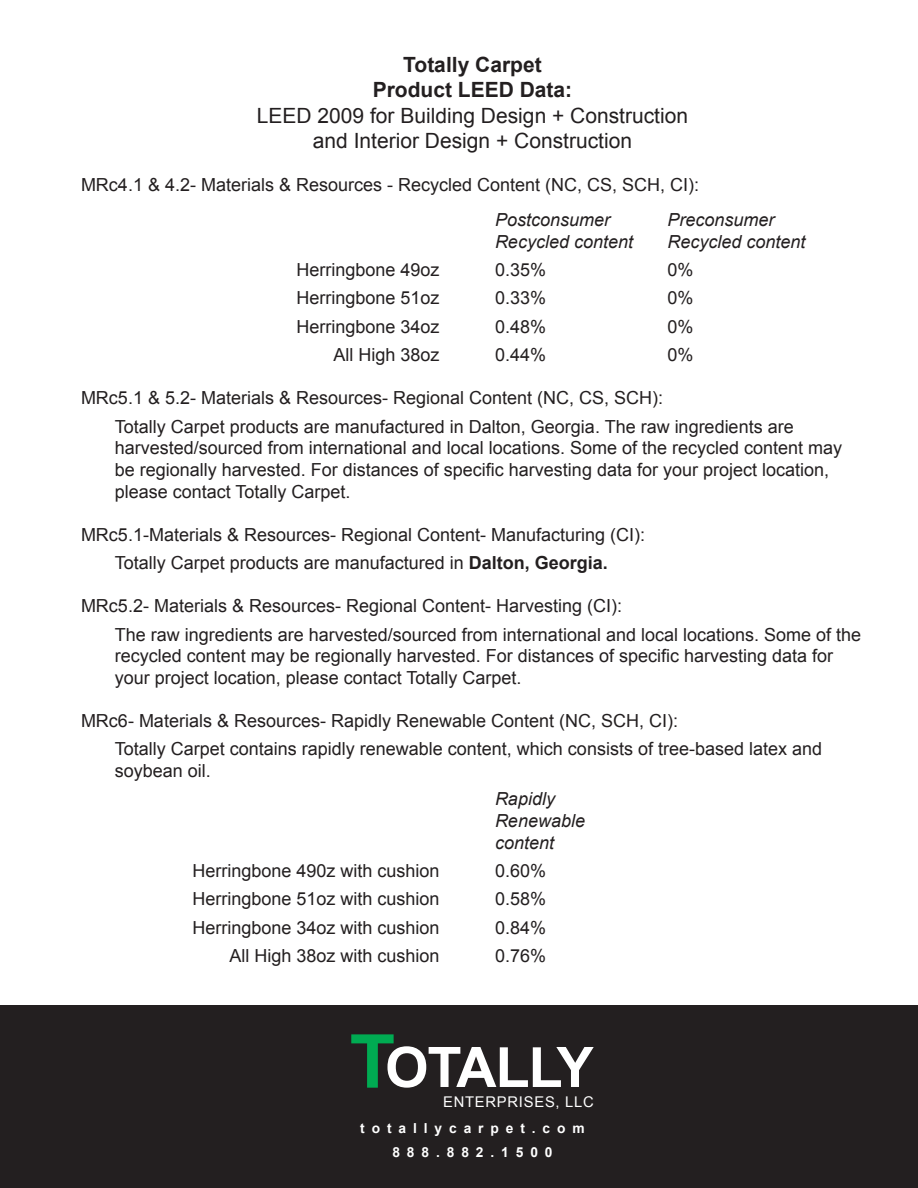
<style>
.page{position:relative;width:918px;height:1188px;background:#fff}
.page>*{position:absolute;margin:0;border:0;box-sizing:border-box;transform-origin:0 0}
.t1{font:21px/25.2px "font 000000001 de 4 af 79";color:#231f20;text-align:center}
.t2{font:18px/21.6px "font 000000001 de 4 af 79";color:#231f20}
.t3{font:14.7px "font 000000001 de 4 af 79";letter-spacing:.05em;color:#fff}
.t4{font:13.8px/23.2px "font 000000001 de 4 af 79";letter-spacing:.5em;color:#fff;text-align:center}
</style>
<div class="page">
<div style="left:0;top:1005px;width:918px;height:183px;background:#231f20"></div>
<svg style="left:351px;top:1034px;width:243px;height:54px"></svg>
<p class="t1" style="left:257px;top:52px;width:433px">Totally Carpet<br>Product LEED Data:<br>LEED 2009 for Building Design + Construction and Interior Design + Construction</p>
<p class="t2" style="left:495px;top:167px;width:206px;line-height:35.1px;text-indent:-414px">MRc4.1 &amp; 4.2- Materials &amp; Resources - Recycled Content (NC, CS, SCH, CI):<br>Postconsumer</p>
<p class="t2" style="left:667px;top:209px;width:109px">Preconsumer</p>
<p class="t2" style="left:495px;top:231px;width:140px">Recycled content</p>
<p class="t2" style="left:667px;top:231px;width:140px">Recycled content</p>
<p class="t2" style="left:296px;top:259px;width:145px">Herringbone 49oz</p>
<p class="t2" style="left:495px;top:259px;width:53px">0.35%</p>
<p class="t2" style="left:667px;top:259px;width:28px">0%</p>
<p class="t2" style="left:296px;top:287px;width:145px">Herringbone 51oz</p>
<p class="t2" style="left:495px;top:287px;width:53px">0.33%</p>
<p class="t2" style="left:667px;top:287px;width:28px">0%</p>
<p class="t2" style="left:296px;top:316px;width:145px">Herringbone 34oz</p>
<p class="t2" style="left:495px;top:316px;width:53px">0.48%</p>
<p class="t2" style="left:667px;top:316px;width:28px">0%</p>
<p class="t2" style="left:333px;top:344px;width:108px">All High 38oz</p>
<p class="t2" style="left:495px;top:344px;width:53px">0.44%</p>
<p class="t2" style="left:667px;top:344px;width:28px">0%</p>
<p class="t2" style="left:115px;top:384px;width:680px;line-height:28.3px;text-indent:-34px">MRc5.1 &amp; 5.2- Materials &amp; Resources- Regional Content (NC, CS, SCH):<br>Totally Carpet products are manufactured in Dalton, Georgia. The raw ingredients are</p>
<p class="t2" style="left:115px;top:437px;width:729px">harvested/sourced from international and local locations. Some of the recycled content may be regionally harvested. For distances of specific harvesting data for your project location, please contact Totally Carpet.</p>
<p class="t2" style="left:81px;top:520px;width:566px;line-height:28.3px;text-align:center">MRc5.1-Materials &amp; Resources- Regional Content- Manufacturing (CI):<br>Totally Carpet products are manufactured in Dalton, Georgia.</p>
<p class="t2" style="left:115px;top:592px;width:748px;line-height:28.3px;text-indent:-34px">MRc5.2- Materials &amp; Resources- Regional Content- Harvesting (CI):<br>The raw ingredients are harvested/sourced from international and local locations. Some of the</p>
<p class="t2" style="left:115px;top:645px;width:720px">recycled content may be regionally harvested. For distances of specific harvesting data for your project location, please contact Totally Carpet.</p>
<p class="t2" style="left:115px;top:707px;width:709px;line-height:28.3px;text-indent:-34px">MRc6- Materials &amp; Resources- Rapidly Renewable Content (NC, SCH, CI):<br>Totally Carpet contains rapidly renewable content, which consists of tree-based latex and</p>
<p class="t2" style="left:115px;top:760px;width:98px">soybean oil.</p>
<p class="t2" style="left:495px;top:788px;width:92px">Rapidly<br>Renewable content</p>
<p class="t2" style="left:192px;top:860px;width:249px">Herringbone 490z with cushion</p>
<p class="t2" style="left:495px;top:860px;width:53px">0.60%</p>
<p class="t2" style="left:192px;top:888px;width:249px">Herringbone 51oz with cushion</p>
<p class="t2" style="left:495px;top:888px;width:53px">0.58%</p>
<p class="t2" style="left:192px;top:917px;width:249px">Herringbone 34oz with cushion</p>
<p class="t2" style="left:495px;top:917px;width:53px">0.84%</p>
<p class="t2" style="left:229px;top:945px;width:212px">All High 38oz with cushion</p>
<p class="t2" style="left:495px;top:945px;width:53px">0.76%</p>
<p class="t3" style="left:443px;top:1093px;width:152px">ENTERPRISES, LLC</p>
<p class="t4" style="left:360px;top:1117px;width:226px">totallycarpet.com<br>888.882.1500</p>
</div>
